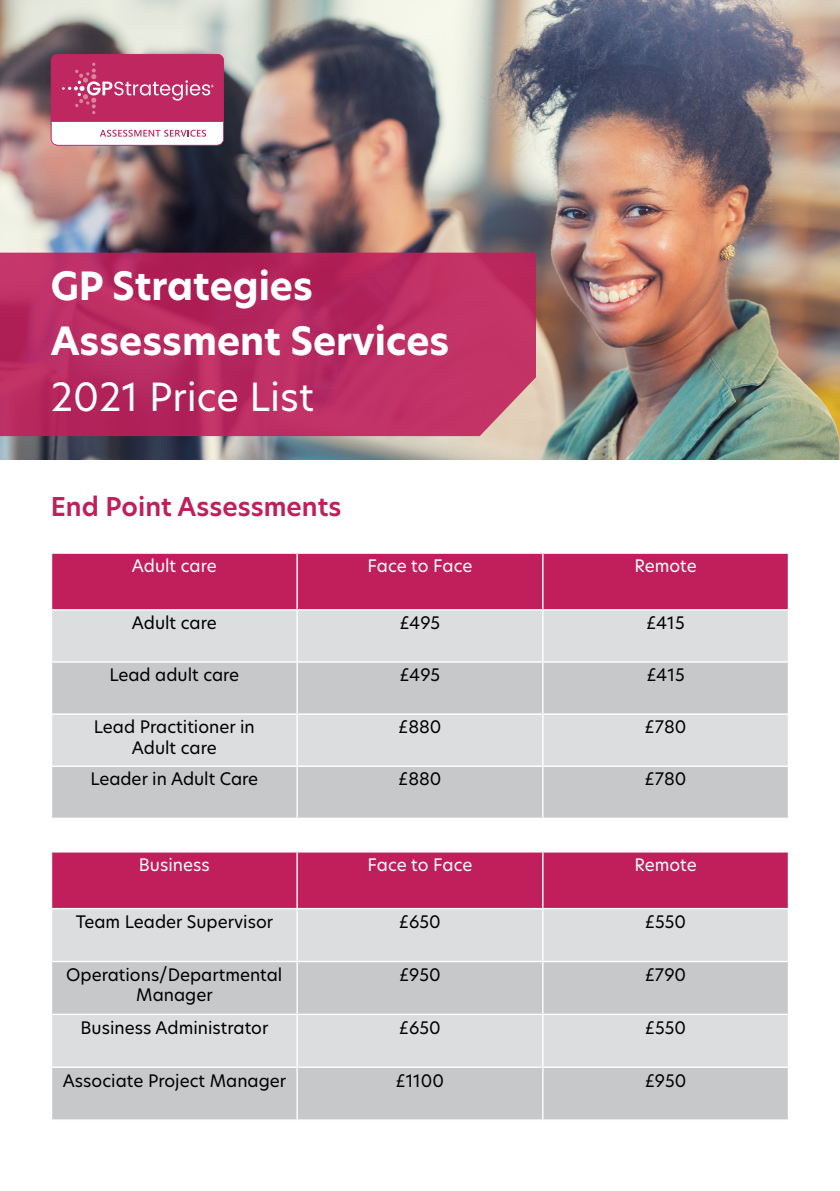
<style>
.page{position:relative;width:840px;height:1191px;background:#fff}
.page>*{position:absolute;margin:0;border:0;box-sizing:border-box;transform-origin:0 0}
.t1{font:700 38.2px/55.2px "Hero New";color:#fff}
.t2{font:38.2px "Hero New";color:#fff}
.t3{font:600 25.4px "Hero New";color:#c11f5b}
.t4{font:17px/20.4px "Hero New";color:#000;text-align:center}
.t5{font:17px "Hero New";letter-spacing:-.005em;color:#fff}
</style>
<div class="page">
<img style="left:0;top:0;width:839px;height:459px">
<svg style="left:51px;top:54px;width:173px;height:91px"></svg>
<svg style="left:0;top:253px;width:535px;height:183px;background:#ba2d62"></svg>
<div style="left:51px;top:553px;width:246px;height:57px;background:#c11f5b"></div>
<div style="left:298px;top:554px;width:489px;height:55px;background:#c11f5b"></div>
<div style="left:52px;top:610px;width:735px;height:51px;background:#dcddde"></div>
<svg style="left:52px;top:662px;width:735px;height:155px;background:#cecfd0"></svg>
<hr style="left:51px;top:552px;width:246px;height:2px;background:#fff">
<hr style="left:51px;top:554px;width:1px;height:55px;background:#fff">
<hr style="left:296px;top:554px;width:2px;height:55px;background:#fff">
<hr style="left:542px;top:554px;width:1px;height:55px;background:#fff">
<hr style="left:51px;top:609px;width:246px;height:1px;background:#fff">
<hr style="left:296px;top:610px;width:2px;height:51px;background:#fff">
<hr style="left:542px;top:610px;width:1px;height:51px;background:#fff">
<hr style="left:296px;top:662px;width:2px;height:51px;background:#fff">
<hr style="left:542px;top:662px;width:1px;height:51px;background:#fff">
<hr style="left:51px;top:713px;width:246px;height:2px;background:#fff">
<hr style="left:297px;top:713px;width:245px;height:2px;background:#fff">
<hr style="left:296px;top:715px;width:2px;height:50px;background:#fff">
<hr style="left:542px;top:713px;width:246px;height:2px;background:#fff">
<hr style="left:542px;top:715px;width:1px;height:50px;background:#fff">
<hr style="left:51px;top:765px;width:246px;height:2px;background:#fff">
<hr style="left:297px;top:765px;width:245px;height:2px;background:#fff">
<hr style="left:296px;top:767px;width:2px;height:50px;background:#fff">
<hr style="left:542px;top:765px;width:246px;height:2px;background:#fff">
<hr style="left:542px;top:767px;width:1px;height:50px;background:#fff">
<div style="left:52px;top:852px;width:735px;height:56px;background:#c11f5b"></div>
<div style="left:52px;top:909px;width:735px;height:51px;background:#dcddde"></div>
<svg style="left:52px;top:962px;width:735px;height:157px;background:#cecfd0"></svg>
<hr style="left:296px;top:852px;width:2px;height:56px;background:#fff">
<hr style="left:542px;top:852px;width:1px;height:56px;background:#fff">
<hr style="left:296px;top:909px;width:2px;height:51px;background:#fff">
<hr style="left:542px;top:909px;width:1px;height:51px;background:#fff">
<hr style="left:296px;top:962px;width:2px;height:51px;background:#fff">
<hr style="left:542px;top:962px;width:1px;height:51px;background:#fff">
<hr style="left:51px;top:1013px;width:246px;height:2px;background:#fff">
<hr style="left:297px;top:1013px;width:245px;height:2px;background:#fff">
<hr style="left:296px;top:1015px;width:2px;height:51px;background:#fff">
<hr style="left:542px;top:1013px;width:246px;height:2px;background:#fff">
<hr style="left:542px;top:1015px;width:1px;height:51px;background:#fff">
<hr style="left:51px;top:1066px;width:246px;height:2px;background:#fff">
<hr style="left:297px;top:1066px;width:245px;height:2px;background:#fff">
<hr style="left:296px;top:1068px;width:2px;height:51px;background:#fff">
<hr style="left:542px;top:1066px;width:246px;height:2px;background:#fff">
<hr style="left:542px;top:1068px;width:1px;height:51px;background:#fff">
<h1 class="t1" style="left:51px;top:259px;width:400px">GP Strategies<br>Assessment Services</h1>
<h1 class="t2" style="left:51px;top:370px;width:264px">2021 Price List</h1>
<h2 class="t3" style="left:51px;top:489px;width:292px">End Point Assessments</h2>
<p class="t5" style="left:132px;top:554px;width:86px">Adult care</p>
<p class="t5" style="left:367px;top:554px;width:106px">Face to Face</p>
<p class="t5" style="left:634px;top:554px;width:64px">Remote</p>
<p class="t4" style="left:132px;top:612px;width:86px">Adult care</p>
<p class="t4" style="left:399px;top:612px;width:42px">£495</p>
<p class="t4" style="left:646px;top:612px;width:39px">£415</p>
<p class="t4" style="left:109px;top:664px;width:131px">Lead adult care</p>
<p class="t4" style="left:399px;top:664px;width:42px">£495</p>
<p class="t4" style="left:646px;top:664px;width:39px">£415</p>
<p class="t4" style="left:94px;top:716px;width:162px">Lead Practitioner in<br>Adult care</p>
<p class="t4" style="left:398px;top:716px;width:44px">£880</p>
<p class="t4" style="left:644px;top:716px;width:43px">£780</p>
<p class="t4" style="left:90px;top:768px;width:169px">Leader in Adult Care</p>
<p class="t4" style="left:398px;top:768px;width:44px">£880</p>
<p class="t4" style="left:644px;top:768px;width:43px">£780</p>
<p class="t5" style="left:139px;top:853px;width:72px">Business</p>
<p class="t5" style="left:367px;top:853px;width:106px">Face to Face</p>
<p class="t5" style="left:634px;top:853px;width:64px">Remote</p>
<p class="t4" style="left:76px;top:911px;width:199px">Team Leader Supervisor</p>
<p class="t4" style="left:399px;top:911px;width:43px">£650</p>
<p class="t4" style="left:645px;top:911px;width:42px">£550</p>
<p class="t4" style="left:66px;top:964px;width:217px">Operations/Departmental<br>Manager</p>
<p class="t4" style="left:399px;top:964px;width:43px">£950</p>
<p class="t4" style="left:644px;top:964px;width:42px">£790</p>
<p class="t4" style="left:81px;top:1016px;width:189px">Business Administrator</p>
<p class="t4" style="left:399px;top:1016px;width:43px">£650</p>
<p class="t4" style="left:645px;top:1016px;width:42px">£550</p>
<p class="t4" style="left:63px;top:1069px;width:225px">Associate Project Manager</p>
<p class="t4" style="left:395px;top:1069px;width:50px">£1100</p>
<p class="t4" style="left:644px;top:1069px;width:43px">£950</p>
</div>
